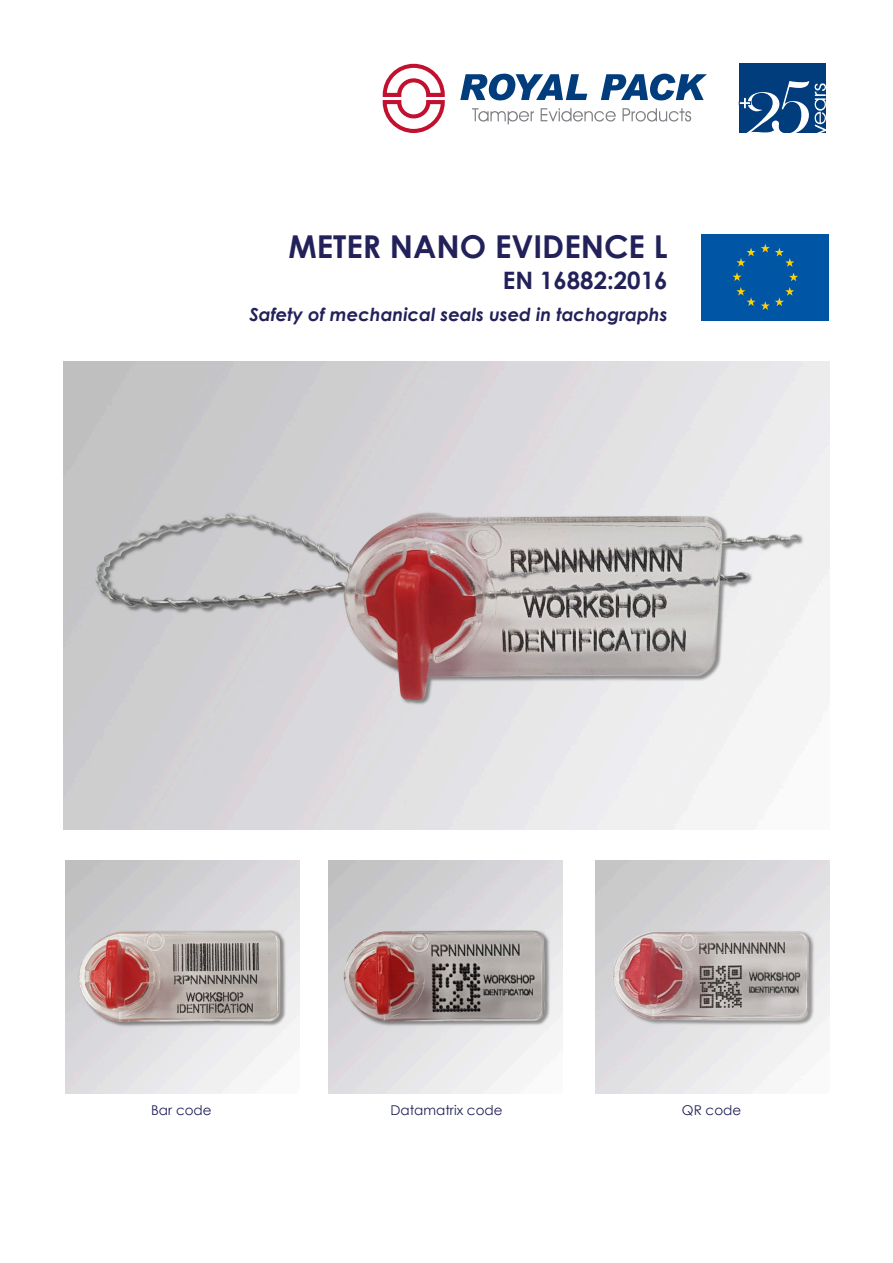
<style>
.page{position:relative;width:893px;height:1263px;background:#fff}
.page>*{position:absolute;margin:0;border:0;box-sizing:border-box;transform-origin:0 0}
.t1{font:700 31.5px "Century Gothic";color:#222159}
.t2{font:700 24px "Century Gothic";color:#222159}
.t3{font:italic 700 18px "Century Gothic";color:#222159}
.Texto_producto{font:13.5px "Century Gothic";color:#222159}
</style>
<div class="page">
<img style="left:65px;top:860px;width:234px;height:234px">
<img style="left:64px;top:361px;width:765px;height:468px">
<img style="left:329px;top:860px;width:234px;height:234px">
<img style="left:596px;top:860px;width:233px;height:234px">
<div style="left:702px;top:234px;width:127px;height:87px;background:#0155a5"></div>
<svg style="left:736px;top:287px;width:58px;height:23px"></svg>
<svg style="left:732px;top:244px;width:66px;height:37px"></svg>
<svg style="left:472px;top:108px;width:219px;height:16px"></svg>
<svg style="left:460px;top:74px;width:127px;height:26px"></svg>
<svg style="left:601px;top:74px;width:106px;height:26px"></svg>
<svg style="left:383px;top:64px;width:62px;height:69px"></svg>
<div style="left:739px;top:64px;width:86px;height:69px;background:#013d7d"></div>
<svg style="left:815px;top:83px;width:11px;height:50px"></svg>
<svg style="left:739px;top:81px;width:70px;height:52px"></svg>
<p class="t1" style="left:288px;top:222px;width:381px">METER NANO EVIDENCE L</p>
<p class="t2" style="left:503px;top:263px;width:166px">EN 16882:2016</p>
<p class="t3" style="left:250px;top:301px;width:419px">Safety of mechanical seals used in tachographs</p>
<p class="Texto_producto" style="left:151px;top:1100px;width:62px">Bar code</p>
<p class="Texto_producto" style="left:390px;top:1100px;width:114px">Datamatrix code</p>
<p class="Texto_producto" style="left:682px;top:1100px;width:61px">QR code</p>
</div>
